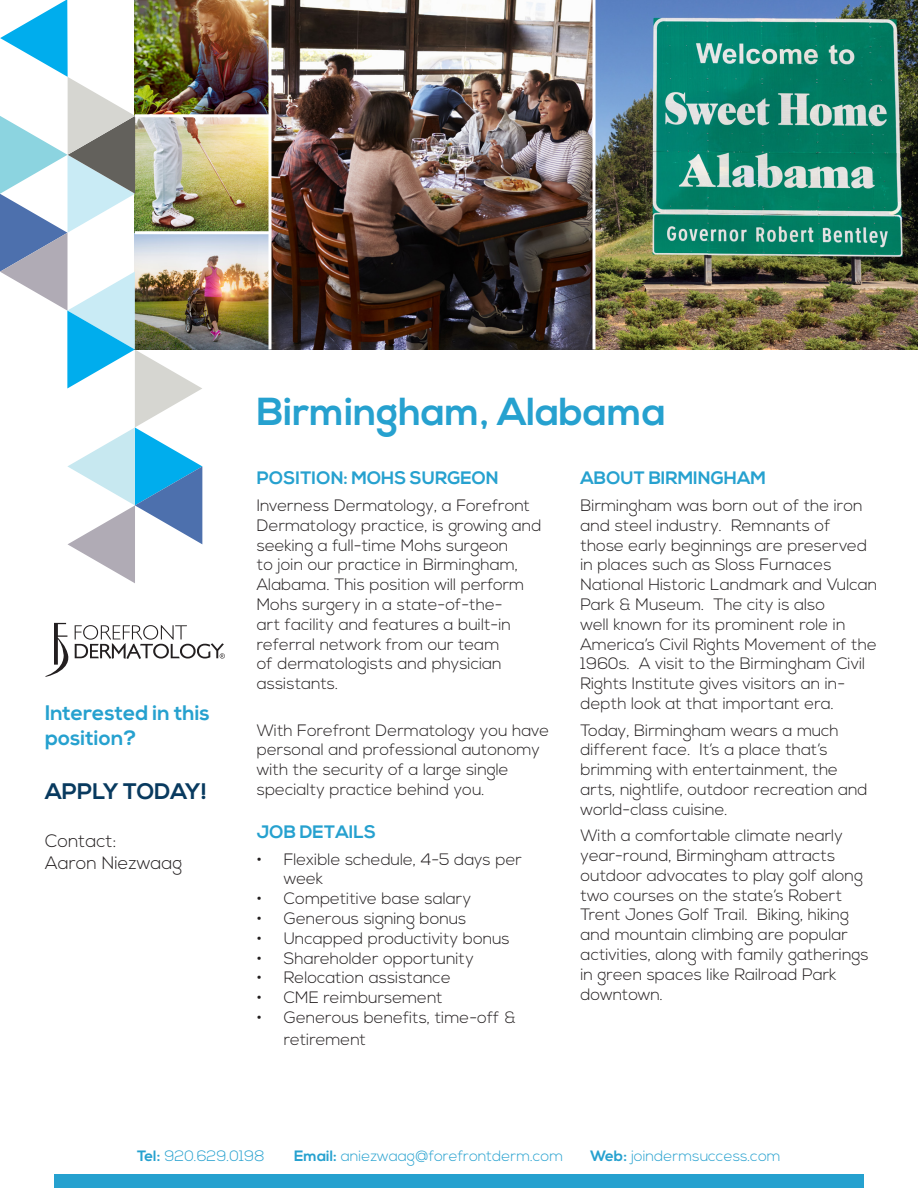
<style>
.page{position:relative;width:918px;height:1188px;background:#fff}
.page>*{position:absolute;margin:0;border:0;box-sizing:border-box;transform-origin:0 0}
.t1{font:700 39px "Nexa";color:#26a1cf}
.t2{font:700 22.5px "Nexa";color:#083a5f}
.t3{font:700 21px/25.2px "Nexa";color:#26a1cf}
.t4{font:700 18px "Nexa";color:#26a1cf}
.t5{font:300 18px "Nexa";color:#231f20}
.t6{font:300 16.5px/19.8px "Nexa";color:#231f20}
.t7{font:300 15px "Nexa";color:#26a1cf}
.s1{font-weight:700}
</style>
<div class="page">
<svg style="left:45px;top:623px;width:180px;height:54px"></svg>
<img style="left:202px;top:0;width:716px;height:350px">
<img style="left:0;top:0;width:202px;height:583px">
<div style="left:54px;top:1174px;width:810px;height:14px;background:#26a1cf"></div>
<svg style="left:592px;top:0;width:4px;height:350px"></svg>
<svg style="left:268px;top:0;width:4px;height:350px"></svg>
<hr style="left:135px;top:114px;width:135px;height:3px;background:#fff">
<hr style="left:135px;top:231px;width:135px;height:3px;background:#fff">
<p class="t3" style="left:45px;top:701px;width:166px">Interested in this position?</p>
<p class="t2" style="left:45px;top:778px;width:164px">APPLY TODAY!</p>
<p class="t5" style="left:45px;top:831px;width:73px">Contact:</p>
<p class="t5" style="left:45px;top:853px;width:139px">Aaron Niezwaag</p>
<p class="t1" style="left:257px;top:389px;width:411px">Birmingham, Alabama</p>
<p class="t4" style="left:257px;top:468px;width:243px">POSITION: MOHS SURGEON</p>
<p class="t6" style="left:257px;top:496px;width:286px">Inverness Dermatology, a Forefront<br>Dermatology practice, is growing and seeking a full-time Mohs surgeon<br>to join our practice in Birmingham,<br>Alabama. This position will perform<br>Mohs surgery in a state-of-the-<br>art facility and features a built-in referral network from our team<br>of dermatologists and physician assistants.</p>
<p class="t6" style="left:257px;top:721px;width:294px">With Forefront Dermatology you have personal and professional autonomy with the security of a large single specialty practice behind you.</p>
<p class="t4" style="left:257px;top:822px;width:121px">JOB DETAILS</p>
<p class="t6" style="left:284px;top:850px;width:240px;text-indent:-27px">• Flexible schedule, 4-5 days per week</p>
<p class="t6" style="left:257px;top:889px;width:216px">• Competitive base salary</p>
<p class="t6" style="left:257px;top:909px;width:211px">• Generous signing bonus</p>
<p class="t6" style="left:257px;top:929px;width:254px">• Uncapped productivity bonus</p>
<p class="t6" style="left:257px;top:949px;width:219px">• Shareholder opportunity</p>
<p class="t6" style="left:257px;top:969px;width:196px">• Relocation assistance</p>
<p class="t6" style="left:257px;top:988px;width:187px">• CME reimbursement</p>
<p class="t6" style="left:284px;top:1007px;width:234px;line-height:21.6px;text-indent:-27px">• Generous benefits, time-off &amp; retirement</p>
<p class="t4" style="left:580px;top:468px;width:187px">ABOUT BIRMINGHAM</p>
<p class="t6" style="left:580px;top:496px;width:298px">Birmingham was born out of the iron and steel industry. Remnants of those early beginnings are preserved in places such as Sloss Furnaces National Historic Landmark and Vulcan Park &amp; Museum. The city is also<br>well known for its prominent role in America’s Civil Rights Movement of the 1960s. A visit to the Birmingham Civil Rights Institute gives visitors an in&shy;depth look at that important era.</p>
<p class="t6" style="left:580px;top:721px;width:289px">Today, Birmingham wears a much different face. It’s a place that’s brimming with entertainment, the arts, nightlife, outdoor recreation and world-class cuisine.</p>
<p class="t6" style="left:580px;top:826px;width:290px">With a comfortable climate nearly year-round, Birmingham attracts outdoor advocates to play golf along two courses on the state’s Robert Trent Jones Golf Trail. Biking, hiking and mountain climbing are popular activities, along with family gatherings in green spaces like Railroad Park downtown.</p>
<p class="t7" style="left:137px;top:1147px;width:129px"><span class="s1">Tel:</span> 920.629.0198</p>
<p class="t7" style="left:294px;top:1147px;width:270px"><span class="s1">Email:</span> aniezwaag@forefrontderm.com</p>
<p class="t7" style="left:590px;top:1147px;width:192px"><span class="s1">Web:</span> joindermsuccess.com</p>
</div>
